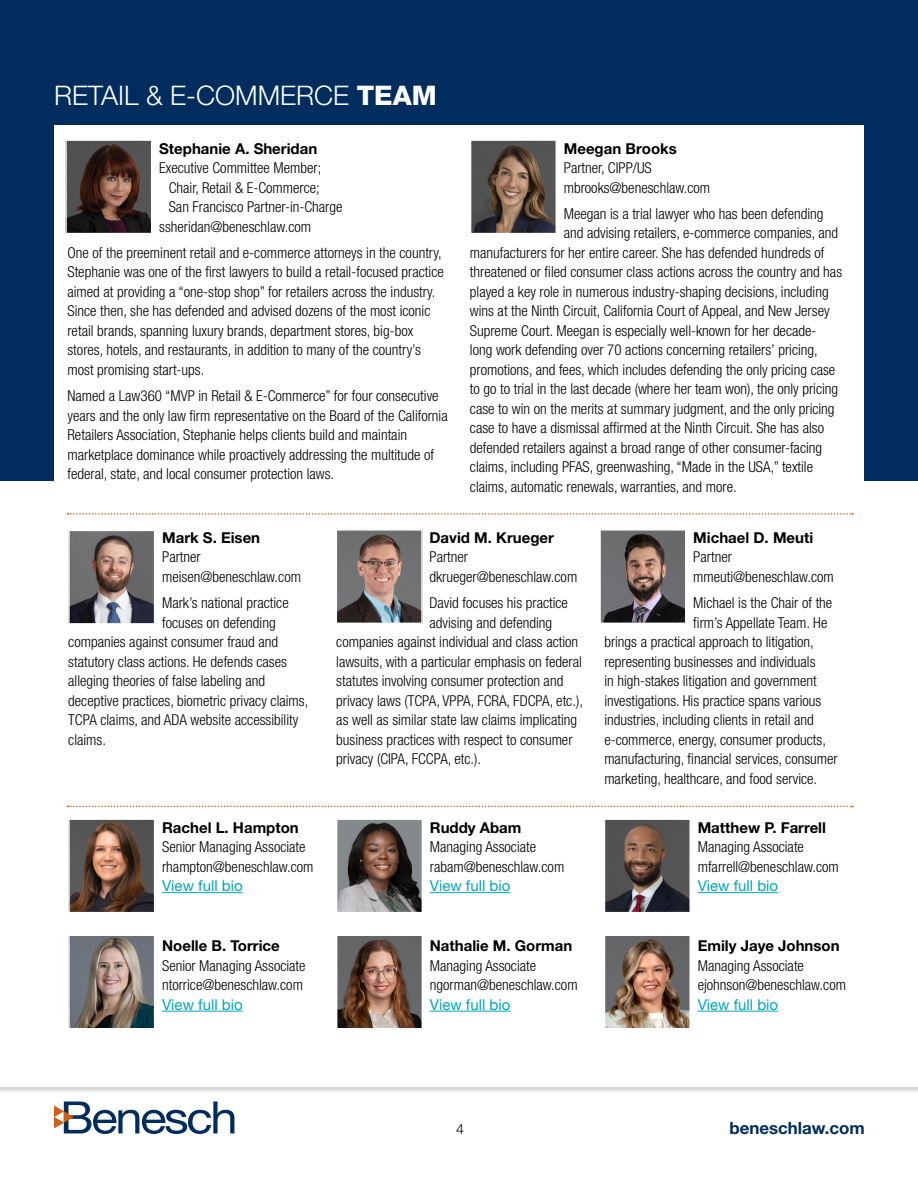
<style>
.page{position:relative;width:918px;height:1188px;background:#fff}
.page>*{position:absolute;margin:0;border:0;box-sizing:border-box;transform-origin:0 0}
.t1{font:300 27px "Helvetica Neue LT Std";color:#fff}
.t2{font:700 16.95px "Helvetica Neue LT Std";color:#002d5d}
.t3{font:300 condensed 15px/19.5px "Helvetica Neue LT Std";color:#000}
.t4{font:700 15px "Helvetica Neue LT Std";color:#000}
.t5{font:15px "Helvetica Neue LT Std";color:#00a5b8}
.t6{font:700 15px "Helvetica Neue LT Pro";color:#000}
.t7{font:300 14.25px "Helvetica Neue LT Std";color:#000}
.s1{font-weight:800}
</style>
<div class="page">
<svg style="left:54px;top:1102px;width:180px;height:32px"></svg>
<div style="left:0;top:0;width:918px;height:481px;background:#002d5d"></div>
<div style="left:54px;top:125px;width:810px;height:940px;background:#fff"></div>
<img style="left:68px;top:142px;width:81px;height:89px">
<div style="left:65px;top:139px;width:87px;height:95px;border:2px solid #fff"></div>
<img style="left:473px;top:142px;width:81px;height:89px">
<div style="left:470px;top:139px;width:87px;height:95px;border:2px solid #fff"></div>
<img style="left:602px;top:532px;width:82px;height:89px">
<div style="left:599px;top:529px;width:88px;height:95px;border:2px solid #fff"></div>
<img style="left:339px;top:532px;width:81px;height:89px">
<div style="left:336px;top:529px;width:87px;height:95px;border:2px solid #fff"></div>
<hr style="left:162px;top:892px;width:81px;height:1px;background:#00a5b8">
<hr style="left:162px;top:1011px;width:81px;height:1px;background:#00a5b8">
<hr style="left:430px;top:892px;width:80px;height:1px;background:#00a5b8">
<hr style="left:430px;top:1011px;width:80px;height:1px;background:#00a5b8">
<hr style="left:698px;top:892px;width:80px;height:1px;background:#00a5b8">
<hr style="left:698px;top:1011px;width:80px;height:1px;background:#00a5b8">
<svg style="left:68px;top:513px;width:785px;height:2px"></svg>
<svg style="left:68px;top:806px;width:785px;height:1px"></svg>
<img style="left:71px;top:533px;width:81px;height:89px">
<div style="left:68px;top:530px;width:87px;height:95px;border:2px solid #fff"></div>
<img style="left:71px;top:821px;width:81px;height:89px">
<div style="left:68px;top:818px;width:87px;height:95px;border:2px solid #fff"></div>
<img style="left:71px;top:937px;width:81px;height:90px">
<div style="left:68px;top:934px;width:87px;height:96px;border:2px solid #fff"></div>
<img style="left:339px;top:821px;width:81px;height:89px">
<div style="left:336px;top:818px;width:87px;height:95px;border:2px solid #fff"></div>
<img style="left:339px;top:937px;width:81px;height:90px">
<div style="left:336px;top:934px;width:87px;height:96px;border:2px solid #fff"></div>
<img style="left:607px;top:821px;width:81px;height:89px">
<div style="left:604px;top:818px;width:87px;height:95px;border:2px solid #fff"></div>
<img style="left:607px;top:937px;width:81px;height:90px">
<div style="left:604px;top:934px;width:87px;height:96px;border:2px solid #fff"></div>
<h1 class="t1" style="left:54px;top:79px;width:384px">RETAIL &amp; E-COMMERCE <span class="s1">TEAM</span></h1>
<p class="t6" style="left:159px;top:139px;width:160px">Stephanie A. Sheridan</p>
<p class="t3" style="left:159px;top:158px;width:164px">Executive Committee Member;</p>
<p class="t3" style="left:169px;top:178px;width:153px">Chair, Retail &amp; E-Commerce;</p>
<p class="t3" style="left:169px;top:197px;width:175px">San Francisco Partner-in-Charge</p>
<p class="t3" style="left:159px;top:217px;width:153px">ssheridan@beneschlaw.com</p>
<p class="t3" style="left:67px;top:243px;width:378px">One of the preeminent retail and e-commerce attorneys in the country, Stephanie was one of the first lawyers to build a retail-focused practice aimed at providing a “one-stop shop” for retailers across the industry.<br>Since then, she has defended and advised dozens of the most iconic retail brands, spanning luxury brands, department stores, big-box stores, hotels, and restaurants, in addition to many of the country’s most promising start-ups.</p>
<p class="t3" style="left:67px;top:386px;width:382px">Named a Law360 “MVP in Retail &amp; E-Commerce” for four consecutive years and the only law firm representative on the Board of the California Retailers Association, Stephanie helps clients build and maintain marketplace dominance while proactively addressing the multitude of federal, state, and local consumer protection laws.</p>
<p class="t6" style="left:564px;top:139px;width:115px">Meegan Brooks</p>
<p class="t3" style="left:564px;top:158px;width:148px">Partner, CIPP/US mbrooks@beneschlaw.com</p>
<p class="t3" style="left:564px;top:204px;width:261px">Meegan is a trial lawyer who has been defending</p>
<p class="t3" style="left:564px;top:223px;width:276px">and advising retailers, e-commerce companies, and</p>
<p class="t3" style="left:470px;top:243px;width:356px">manufacturers for her entire career. She has defended hundreds of</p>
<p class="t3" style="left:470px;top:262px;width:374px">threatened or filed consumer class actions across the country and has</p>
<p class="t3" style="left:470px;top:282px;width:360px">played a key role in numerous industry-shaping decisions, including</p>
<p class="t3" style="left:470px;top:301px;width:361px">wins at the Ninth Circuit, California Court of Appeal, and New Jersey</p>
<p class="t3" style="left:470px;top:321px;width:348px">Supreme Court. Meegan is especially well-known for her decade-</p>
<p class="t3" style="left:470px;top:340px;width:349px">long work defending over 70 actions concerning retailers’ pricing,</p>
<p class="t3" style="left:470px;top:360px;width:367px">promotions, and fees, which includes defending the only pricing case</p>
<p class="t3" style="left:470px;top:379px;width:370px">to go to trial in the last decade (where her team won), the only pricing</p>
<p class="t3" style="left:470px;top:399px;width:366px">case to win on the merits at summary judgment, and the only pricing</p>
<p class="t3" style="left:470px;top:418px;width:356px">case to have a dismissal affirmed at the Ninth Circuit. She has also</p>
<p class="t3" style="left:470px;top:438px;width:354px">defended retailers against a broad range of other consumer-facing</p>
<p class="t3" style="left:470px;top:457px;width:345px">claims, including PFAS, greenwashing, “Made in the USA,” textile</p>
<p class="t3" style="left:470px;top:477px;width:268px">claims, automatic renewals, warranties, and more.</p>
<p class="t6" style="left:162px;top:528px;width:100px">Mark S. Eisen</p>
<p class="t3" style="left:162px;top:547px;width:140px">Partner meisen@beneschlaw.com</p>
<p class="t3" style="left:162px;top:593px;width:128px">Mark’s national practice</p>
<p class="t3" style="left:162px;top:612px;width:115px">focuses on defending</p>
<p class="t3" style="left:68px;top:632px;width:211px">companies against consumer fraud and</p>
<p class="t3" style="left:68px;top:651px;width:220px">statutory class actions. He defends cases</p>
<p class="t3" style="left:68px;top:671px;width:198px">alleging theories of false labeling and</p>
<p class="t3" style="left:68px;top:690px;width:242px">deceptive practices, biometric privacy claims,</p>
<p class="t3" style="left:68px;top:710px;width:232px">TCPA claims, and ADA website accessibility</p>
<p class="t3" style="left:68px;top:729px;width:39px">claims.</p>
<p class="t4" style="left:162px;top:818px;width:138px">Rachel L. Hampton</p>
<p class="t3" style="left:162px;top:837px;width:153px">Senior Managing Associate rhampton@beneschlaw.com</p>
<p class="t5" style="left:162px;top:877px;width:82px">View full bio</p>
<p class="t4" style="left:162px;top:937px;width:119px">Noelle B. Torrice</p>
<p class="t3" style="left:162px;top:955px;width:145px">Senior Managing Associate ntorrice@beneschlaw.com</p>
<p class="t5" style="left:162px;top:995px;width:82px">View full bio</p>
<p class="t4" style="left:430px;top:528px;width:126px">David M. Krueger</p>
<p class="t3" style="left:430px;top:547px;width:149px">Partner dkrueger@beneschlaw.com</p>
<p class="t3" style="left:430px;top:593px;width:140px">David focuses his practice</p>
<p class="t3" style="left:430px;top:612px;width:124px">advising and defending</p>
<p class="t3" style="left:336px;top:632px;width:243px">companies against individual and class action</p>
<p class="t3" style="left:336px;top:651px;width:247px">lawsuits, with a particular emphasis on federal</p>
<p class="t3" style="left:336px;top:671px;width:229px">statutes involving consumer protection and</p>
<p class="t3" style="left:336px;top:690px;width:248px">privacy laws (TCPA, VPPA, FCRA, FDCPA, etc.),</p>
<p class="t3" style="left:336px;top:710px;width:242px">as well as similar state law claims implicating</p>
<p class="t3" style="left:336px;top:729px;width:238px">business practices with respect to consumer</p>
<p class="t3" style="left:336px;top:749px;width:146px">privacy (CIPA, FCCPA, etc.).</p>
<p class="t4" style="left:430px;top:818px;width:93px">Ruddy Abam</p>
<p class="t3" style="left:430px;top:837px;width:136px">Managing Associate rabam@beneschlaw.com</p>
<p class="t5" style="left:430px;top:877px;width:82px">View full bio</p>
<p class="t4" style="left:430px;top:937px;width:144px">Nathalie M. Gorman</p>
<p class="t3" style="left:430px;top:955px;width:149px">Managing Associate ngorman@beneschlaw.com</p>
<p class="t5" style="left:430px;top:995px;width:82px">View full bio</p>
<p class="t4" style="left:693px;top:528px;width:121px">Michael D. Meuti</p>
<p class="t3" style="left:693px;top:547px;width:142px">Partner mmeuti@beneschlaw.com</p>
<p class="t3" style="left:693px;top:593px;width:141px">Michael is the Chair of the</p>
<p class="t3" style="left:693px;top:612px;width:136px">firm’s Appellate Team. He</p>
<p class="t3" style="left:604px;top:632px;width:211px">brings a practical approach to litigation,</p>
<p class="t3" style="left:604px;top:651px;width:213px">representing businesses and individuals</p>
<p class="t3" style="left:604px;top:671px;width:214px">in high-stakes litigation and government</p>
<p class="t3" style="left:604px;top:690px;width:219px">investigations. His practice spans various</p>
<p class="t3" style="left:604px;top:710px;width:211px">industries, including clients in retail and</p>
<p class="t3" style="left:604px;top:729px;width:223px">e-commerce, energy, consumer products,</p>
<p class="t3" style="left:604px;top:749px;width:235px">manufacturing, financial services, consumer</p>
<p class="t3" style="left:604px;top:768px;width:214px">marketing, healthcare, and food service.</p>
<p class="t4" style="left:698px;top:818px;width:130px">Matthew P. Farrell</p>
<p class="t3" style="left:698px;top:837px;width:143px">Managing Associate mfarrell@beneschlaw.com</p>
<p class="t5" style="left:698px;top:877px;width:82px">View full bio</p>
<p class="t4" style="left:698px;top:937px;width:143px">Emily Jaye Johnson</p>
<p class="t3" style="left:698px;top:955px;width:150px">Managing Associate ejohnson@beneschlaw.com</p>
<p class="t5" style="left:698px;top:995px;width:82px">View full bio</p>
<p class="t7" style="left:456px;top:1120px;width:9px">4</p>
<p class="t2" style="left:729px;top:1117px;width:137px">beneschlaw.com</p>
</div>
